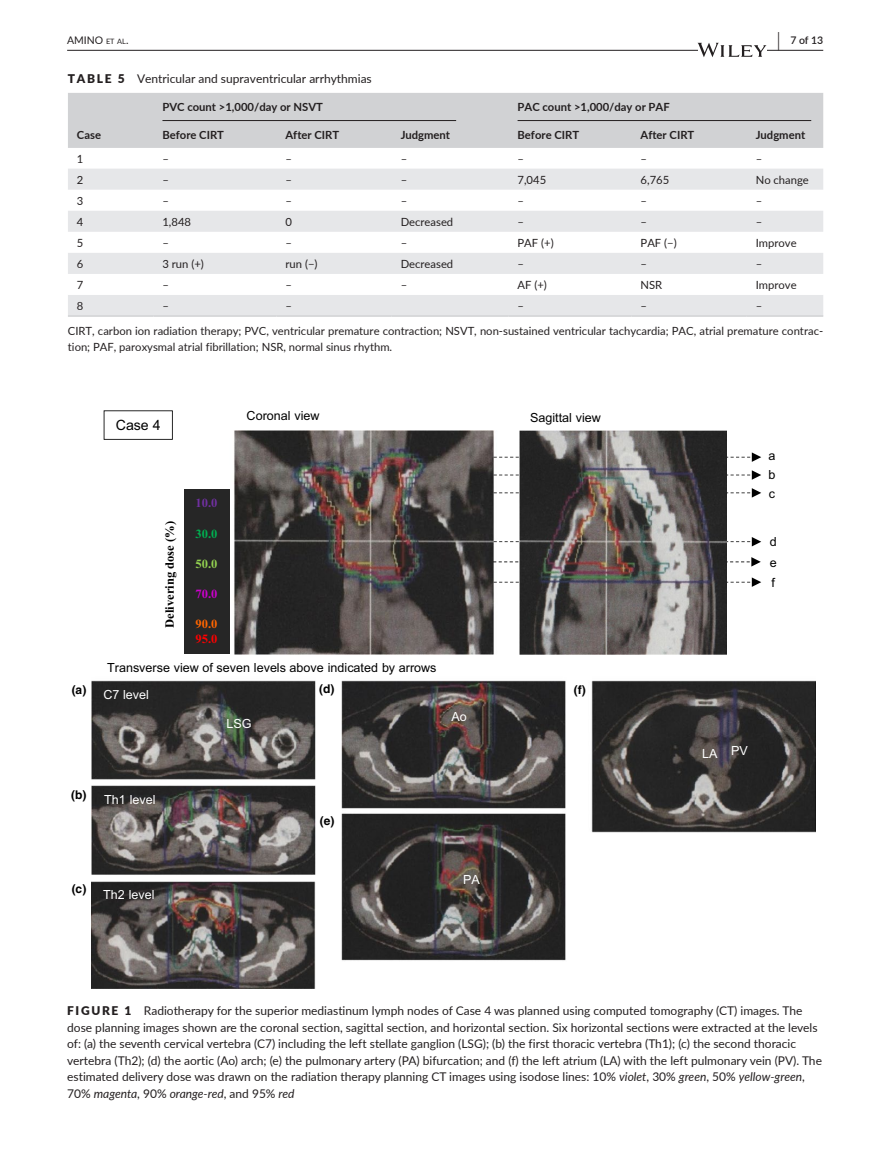
<style>
.page{position:relative;width:893px;height:1174px;background:#fff}
.page>*{position:absolute;margin:0;border:0;box-sizing:border-box;transform-origin:0 0}
.t1{font:600 19.5px "Lato";color:#231f20;scale:.48 1}
.t2{font:14.1px "Arial";color:#000}
.t3{font:12.6px/20.4px "Arial";color:#000;text-align:justify}
.t4{font:12.6px "Arial";color:#fff}
.t5{font:700 12.6px "Times New Roman";color:#000}
.t6{font:700 12.6px "Times New Roman";color:#7030a0}
.t7{font:700 12.6px "Times New Roman";color:#00b050}
.t8{font:700 12.6px "Times New Roman";color:#92d050}
.t9{font:700 12.6px "Times New Roman";color:#c0c}
.t10{font:700 12.6px "Times New Roman";color:#ff6500}
.t11{font:700 12.6px "Times New Roman";color:#f00}
.t12{font:12px/16.5px "Lato";color:#231f20}
.t13{font:700 12px "Helvetica";color:#000}
.t14{font:11.25px/15.8px "Lato";color:#231f20}
.t15{font:700 11.25px "Lato";color:#231f20}
.t16{font:10.5px "Lato";color:#231f20}
.t17{font:600 10.5px "Lato";color:#231f20}
.s1{font-size:7.35px}
.s2{font-weight:900}
.s3{font-style:italic}
</style>
<div class="page">
<hr style="left:67px;top:50px;width:756px;height:1px;background:#231f20">
<svg style="left:697px;top:43px;width:69px;height:14px"></svg>
<div style="left:68px;top:93px;width:755px;height:55px;background:#d1d2d4"></div>
<svg style="left:68px;top:169px;width:755px;height:146px;fill:#e6e7e9"></svg>
<hr style="left:68px;top:315px;width:85px;height:2px;background:#d1d2d4">
<hr style="left:153px;top:315px;width:123px;height:2px;background:#d1d2d4">
<hr style="left:276px;top:315px;width:116px;height:2px;background:#d1d2d4">
<hr style="left:392px;top:315px;width:117px;height:2px;background:#d1d2d4">
<hr style="left:509px;top:315px;width:123px;height:2px;background:#d1d2d4">
<hr style="left:632px;top:315px;width:115px;height:2px;background:#d1d2d4">
<hr style="left:747px;top:315px;width:76px;height:2px;background:#d1d2d4">
<hr style="left:162px;top:120px;width:294px;height:1px;background:#231f20">
<hr style="left:518px;top:120px;width:293px;height:1px;background:#231f20">
<img style="left:92px;top:430px;width:723px;height:558px">
<svg style="left:104px;top:410px;width:69px;height:30px"></svg>
<div style="left:184px;top:489px;width:45px;height:164px;background:#262626"></div>
<svg style="left:494px;top:452px;width:267px;height:10px"></svg>
<svg style="left:494px;top:470px;width:267px;height:10px"></svg>
<svg style="left:494px;top:537px;width:267px;height:9px"></svg>
<svg style="left:493px;top:557px;width:268px;height:9px"></svg>
<svg style="left:494px;top:577px;width:267px;height:10px"></svg>
<svg style="left:494px;top:488px;width:267px;height:9px"></svg>
<img style="left:520px;top:430px;width:206px;height:224px">
<h1 class="t1" style="left:778px;top:26px;width:7px">|</h1>
<p class="t16" style="left:67px;top:33px;width:63px">AMINO <span class="s1">et al</span>.</p>
<p class="t17" style="left:790px;top:33px;width:34px">7 of 13</p>
<p class="t12" style="left:68px;top:70px;width:305px"><span class="s2">TABLE 5</span> Ventricular and supraventricular arrhythmias</p>
<p class="t15" style="left:77px;top:126px;width:26px">Case</p>
<p class="t15" style="left:162px;top:99px;width:162px">PVC count &gt;1,000/day or NSVT</p>
<p class="t15" style="left:518px;top:99px;width:154px">PAC count &gt;1,000/day or PAF</p>
<p class="t15" style="left:162px;top:126px;width:63px">Before CIRT</p>
<p class="t15" style="left:285px;top:126px;width:55px">After CIRT</p>
<p class="t15" style="left:401px;top:126px;width:51px">Judgment</p>
<p class="t15" style="left:518px;top:126px;width:63px">Before CIRT</p>
<p class="t15" style="left:641px;top:126px;width:55px">After CIRT</p>
<p class="t15" style="left:756px;top:126px;width:51px">Judgment</p>
<p class="t14" style="left:77px;top:150px;width:8px">1</p>
<p class="t14" style="left:162px;top:150px;width:8px">–</p>
<p class="t14" style="left:285px;top:150px;width:8px">–</p>
<p class="t14" style="left:401px;top:150px;width:8px">–</p>
<p class="t14" style="left:518px;top:150px;width:8px">–</p>
<p class="t14" style="left:641px;top:150px;width:8px">–</p>
<p class="t14" style="left:756px;top:150px;width:8px">–</p>
<p class="t14" style="left:77px;top:171px;width:8px">2</p>
<p class="t14" style="left:162px;top:171px;width:8px">–</p>
<p class="t14" style="left:285px;top:171px;width:8px">–</p>
<p class="t14" style="left:401px;top:171px;width:8px">–</p>
<p class="t14" style="left:518px;top:171px;width:30px">7,045</p>
<p class="t14" style="left:641px;top:171px;width:30px">6,765</p>
<p class="t14" style="left:756px;top:171px;width:55px">No change</p>
<p class="t14" style="left:77px;top:192px;width:8px">3</p>
<p class="t14" style="left:162px;top:192px;width:8px">–</p>
<p class="t14" style="left:285px;top:192px;width:8px">–</p>
<p class="t14" style="left:401px;top:192px;width:8px">–</p>
<p class="t14" style="left:518px;top:192px;width:8px">–</p>
<p class="t14" style="left:641px;top:192px;width:8px">–</p>
<p class="t14" style="left:756px;top:192px;width:8px">–</p>
<p class="t14" style="left:77px;top:213px;width:8px">4</p>
<p class="t14" style="left:162px;top:213px;width:30px">1,848</p>
<p class="t14" style="left:285px;top:213px;width:8px">0</p>
<p class="t14" style="left:401px;top:213px;width:54px">Decreased</p>
<p class="t14" style="left:518px;top:213px;width:8px">–</p>
<p class="t14" style="left:641px;top:213px;width:8px">–</p>
<p class="t14" style="left:756px;top:213px;width:8px">–</p>
<p class="t14" style="left:77px;top:234px;width:8px">5</p>
<p class="t14" style="left:162px;top:234px;width:8px">–</p>
<p class="t14" style="left:285px;top:234px;width:8px">–</p>
<p class="t14" style="left:401px;top:234px;width:8px">–</p>
<p class="t14" style="left:518px;top:234px;width:38px">PAF (+)</p>
<p class="t14" style="left:641px;top:234px;width:38px">PAF (−)</p>
<p class="t14" style="left:756px;top:234px;width:42px">Improve</p>
<p class="t14" style="left:77px;top:255px;width:8px">6</p>
<p class="t14" style="left:162px;top:255px;width:43px">3 run (+)</p>
<p class="t14" style="left:285px;top:255px;width:34px">run (−)</p>
<p class="t14" style="left:401px;top:255px;width:54px">Decreased</p>
<p class="t14" style="left:518px;top:255px;width:8px">–</p>
<p class="t14" style="left:641px;top:255px;width:8px">–</p>
<p class="t14" style="left:756px;top:255px;width:8px">–</p>
<p class="t14" style="left:77px;top:276px;width:8px">7</p>
<p class="t14" style="left:162px;top:276px;width:8px">–</p>
<p class="t14" style="left:285px;top:276px;width:8px">–</p>
<p class="t14" style="left:401px;top:276px;width:8px">–</p>
<p class="t14" style="left:518px;top:276px;width:31px">AF (+)</p>
<p class="t14" style="left:641px;top:276px;width:23px">NSR</p>
<p class="t14" style="left:756px;top:276px;width:42px">Improve</p>
<p class="t14" style="left:77px;top:298px;width:8px">8</p>
<p class="t14" style="left:162px;top:298px;width:8px">–</p>
<p class="t14" style="left:285px;top:298px;width:8px">–</p>
<p class="t14" style="left:518px;top:298px;width:8px">–</p>
<p class="t14" style="left:641px;top:298px;width:8px">–</p>
<p class="t14" style="left:756px;top:298px;width:8px">–</p>
<p class="t14" style="left:68px;top:322px;width:757px">CIRT, carbon ion radiation therapy; PVC, ventricular premature contraction; NSVT, non-sustained ventricular tachycardia; PAC, atrial premature contrac&shy;tion; PAF, paroxysmal atrial fibrillation; NSR, normal sinus rhythm.</p>
<p class="t2" style="left:116px;top:416px;width:46px">Case 4</p>
<p class="t3" style="left:247px;top:406px;width:74px">Coronal view</p>
<p class="t3" style="left:530px;top:407px;width:72px">Sagittal view</p>
<p class="t5" style="left:161px;top:628px;width:108px;rotate:-90deg">Delivering dose (%)</p>
<p class="t6" style="left:196px;top:494px;width:24px">10.0</p>
<p class="t7" style="left:196px;top:525px;width:24px">30.0</p>
<p class="t8" style="left:196px;top:555px;width:24px">50.0</p>
<p class="t9" style="left:196px;top:585px;width:24px">70.0</p>
<p class="t10" style="left:196px;top:615px;width:24px">90.0</p>
<p class="t11" style="left:196px;top:630px;width:24px">95.0</p>
<p class="t3" style="left:768px;top:446px;width:8px;line-height:18.9px">a b c</p>
<p class="t3" style="left:770px;top:532px;width:8px">d e f</p>
<p class="t3" style="left:107px;top:657px;width:331px">Transverse view of seven levels above indicated by arrows</p>
<p class="t13" style="left:72px;top:682px;width:16px">(a)</p>
<p class="t4" style="left:103px;top:686px;width:47px">C7 level</p>
<p class="t13" style="left:319px;top:681px;width:17px">(d)</p>
<p class="t13" style="left:574px;top:682px;width:13px">(f)</p>
<p class="t4" style="left:227px;top:715px;width:27px">LSG</p>
<p class="t4" style="left:451px;top:708px;width:17px">Ao</p>
<p class="t4" style="left:702px;top:744px;width:47px">LA PV</p>
<p class="t13" style="left:71px;top:787px;width:17px">(b)</p>
<p class="t4" style="left:104px;top:791px;width:53px">Th1 level</p>
<p class="t13" style="left:320px;top:813px;width:16px">(e)</p>
<p class="t13" style="left:72px;top:881px;width:16px">(c)</p>
<p class="t4" style="left:103px;top:886px;width:53px">Th2 level</p>
<p class="t4" style="left:463px;top:871px;width:18px">PA</p>
<p class="t12" style="left:67px;top:1002px;width:756px"><span class="s2">FIGURE 1</span> Radiotherapy for the superior mediastinum lymph nodes of Case 4 was planned using computed tomography (CT) images. The dose planning images shown are the coronal section, sagittal section, and horizontal section. Six horizontal sections were extracted at the levels of: (a) the seventh cervical vertebra (C7) including the left stellate ganglion (LSG); (b) the first thoracic vertebra (Th1); (c) the second thoracic vertebra (Th2); (d) the aortic (Ao) arch; (e) the pulmonary artery (PA) bifurcation; and (f) the left atrium (LA) with the left pulmonary vein (PV). The estimated delivery dose was drawn on the radiation therapy planning CT images using isodose lines: 10% <span class="s3">violet</span>, 30% <span class="s3">green</span>, 50% <span class="s3">yellow-green</span>, 70% <span class="s3">magenta</span>, 90% <span class="s3">orange-red</span>, and 95% <span class="s3">red</span></p>
</div>
